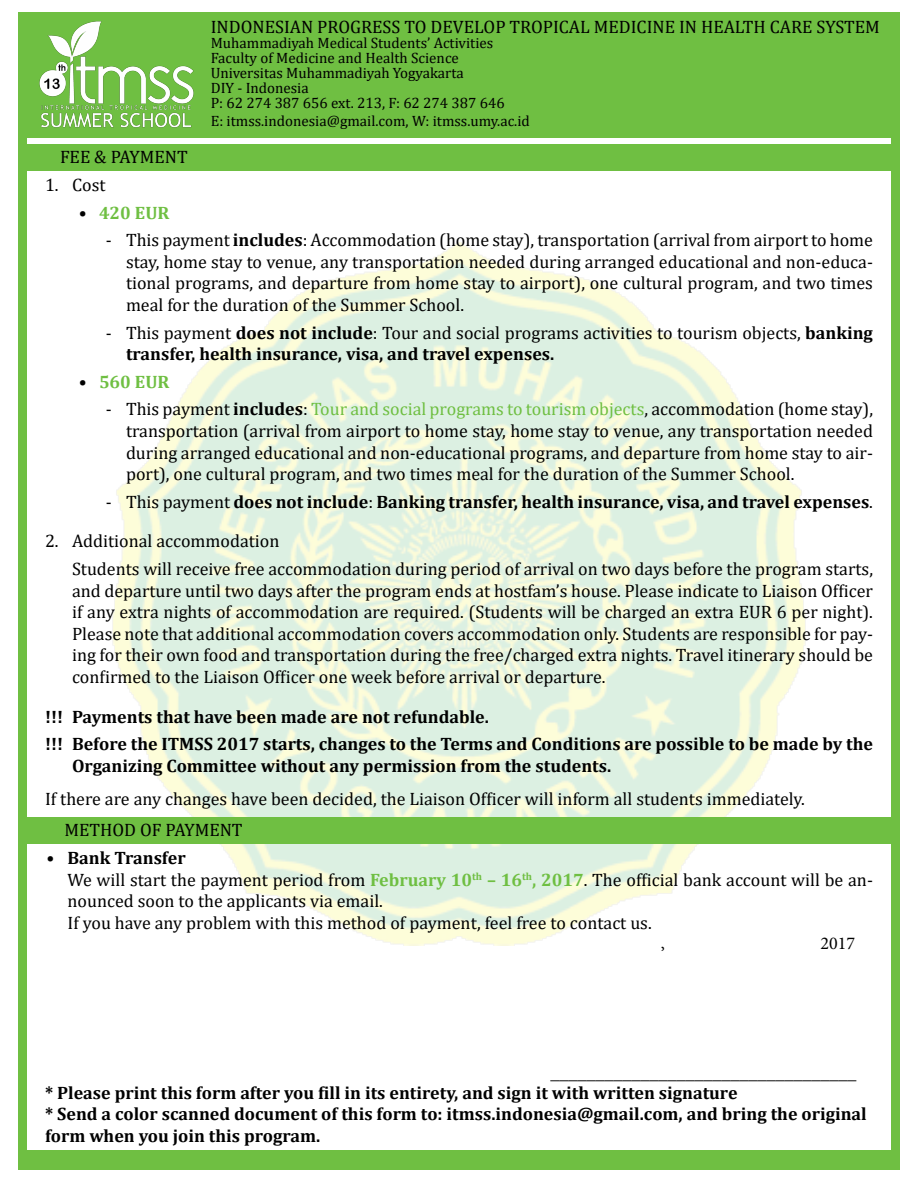
<style>
.page{position:relative;width:918px;height:1188px;background:#fff}
.page>*{position:absolute;margin:0;border:0;box-sizing:border-box;transform-origin:0 0}
.t1{font:18px/21.6px "Cambria";color:#000;text-align:justify}
.t2{font:700 18px/21.6px "Cambria";color:#000}
.t3{font:18px "Minion Pro";color:#000}
.t4{font:700 18px "Cambria";color:#6fbf42}
.t5{font:15px/15px "Cambria";color:#000}
.s1{font-weight:400;color:#000}
.s2{font-weight:700}
.s3{font-weight:400}
.s4{color:#6fbf42}
.s5{font-weight:700;color:#6fbf42}
</style>
<div class="page">
<div style="left:18px;top:12px;width:882px;height:126px;background:#6fbf42"></div>
<img style="left:39px;top:21px;width:155px;height:107px">
<div style="left:18px;top:138px;width:9px;height:1032px;background:#6fbf42"></div>
<div style="left:27px;top:1150px;width:864px;height:20px;background:#6fbf42"></div>
<div style="left:891px;top:138px;width:9px;height:1032px;background:#6fbf42"></div>
<div style="left:27px;top:144px;width:864px;height:27px;background:#6fbf42"></div>
<div style="left:27px;top:817px;width:864px;height:27px;background:#6fbf42"></div>
<p class="t1" style="left:211px;top:16px;width:671px">INDONESIAN PROGRESS TO DEVELOP TROPICAL MEDICINE IN HEALTH CARE SYSTEM</p>
<p class="t5" style="left:211px;top:35px;width:295px">Muhammadiyah Medical Students’ Activities Faculty of Medicine and Health Science Universitas Muhammadiyah Yogyakarta<br>DIY - Indonesia<br>P: 62 274 387 656 ext. 213, F: 62 274 387 646</p>
<p class="t5" style="left:211px;top:113px;width:321px">E: itmss.indonesia@gmail.com, W: itmss.umy.ac.id</p>
<p class="t1" style="left:60px;top:146px;width:129px">FEE &amp; PAYMENT</p>
<p class="t1" style="left:45px;top:174px;width:62px">1. Cost</p>
<p class="t4" style="left:79px;top:200px;width:92px"><span class="s1">•</span> 420 EUR</p>
<p class="t1" style="left:126px;top:229px;width:749px;text-indent:-20px">- This payment <span class="s2">includes</span>: Accommodation (home stay), transportation (arrival from airport to home stay, home stay to venue, any transportation needed during arranged educational and non-educa&shy;tional programs, and departure from home stay to airport), one cultural program, and two times meal for the duration of the Summer School.</p>
<p class="t2" style="left:126px;top:321px;width:748px;text-indent:-20px"><span class="s3">- This payment</span> does not include<span class="s3">: Tour and social programs activities to tourism objects,</span> banking transfer, health insurance, visa, and travel expenses.</p>
<p class="t4" style="left:79px;top:369px;width:92px"><span class="s1">•</span> 560 EUR</p>
<p class="t1" style="left:126px;top:398px;width:749px;text-indent:-20px">- This payment <span class="s2">includes</span>: <span class="s4">Tour and social programs to tourism objects</span>, accommodation (home stay), transportation (arrival from airport to home stay, home stay to venue, any transportation needed during arranged educational and non-educational programs, and departure from home stay to air&shy;port), one cultural program, and two times meal for the duration of the Summer School.</p>
<p class="t2" style="left:106px;top:490px;width:769px"><span class="s3">- This payment</span> does not include<span class="s3">:</span> Banking transfer, health insurance, visa, and travel expenses<span class="s3">.</span></p>
<p class="t1" style="left:72px;top:527px;width:803px;line-height:27.6px;text-indent:-27px">2. Additional accommodation<br>Students will receive free accommodation during period of arrival on two days before the program starts,</p>
<p class="t1" style="left:72px;top:580px;width:803px">and departure until two days after the program ends at hostfam’s house. Please indicate to Liaison Officer if any extra nights of accommodation are required. (Students will be charged an extra EUR 6 per night).<br>Please note that additional accommodation covers accommodation only. Students are responsible for pay&shy;ing for their own food and transportation during the free/charged extra nights. Travel itinerary should be confirmed to the Liaison Officer one week before arrival or departure.</p>
<p class="t2" style="left:45px;top:702px;width:829px;line-height:27.6px">!!! Payments that have been made are not refundable.<br>!!! Before the ITMSS 2017 starts, changes to the Terms and Conditions are possible to be made by the</p>
<p class="t2" style="left:72px;top:754px;width:541px">Organizing Committee without any permission from the students.</p>
<p class="t1" style="left:64px;top:784px;width:742px;line-height:30.8px;text-indent:-19px">If there are any changes have been decided, the Liaison Officer will inform all students immediately.<br>METHOD OF PAYMENT</p>
<p class="t1" style="left:68px;top:847px;width:807px;text-align:left;text-indent:-21px"><span class="s2">• Bank Transfer<br></span>We will start the payment period from <span class="s5">February 10</span><sup>th</sup> <span class="s5">– 16</span><sup>th</sup><span class="s5">, 2017</span>. The official bank account will be an&shy;nounced soon to the applicants via email.<br>If you have any problem with this method of payment, feel free to contact us.</p>
<p class="t3" style="left:661px;top:931px;width:6px">,</p>
<p class="t3" style="left:821px;top:931px;width:36px">2017</p>
<p class="t3" style="left:551px;top:1061px;width:307px">__________________________________</p>
<p class="t2" style="left:45px;top:1081px;width:823px">* Please print this form after you fill in its entirety, and sign it with written signature<br>* Send a color scanned document of this form to: itmss.indonesia@gmail.com, and bring the original form when you join this program.</p>
</div>
